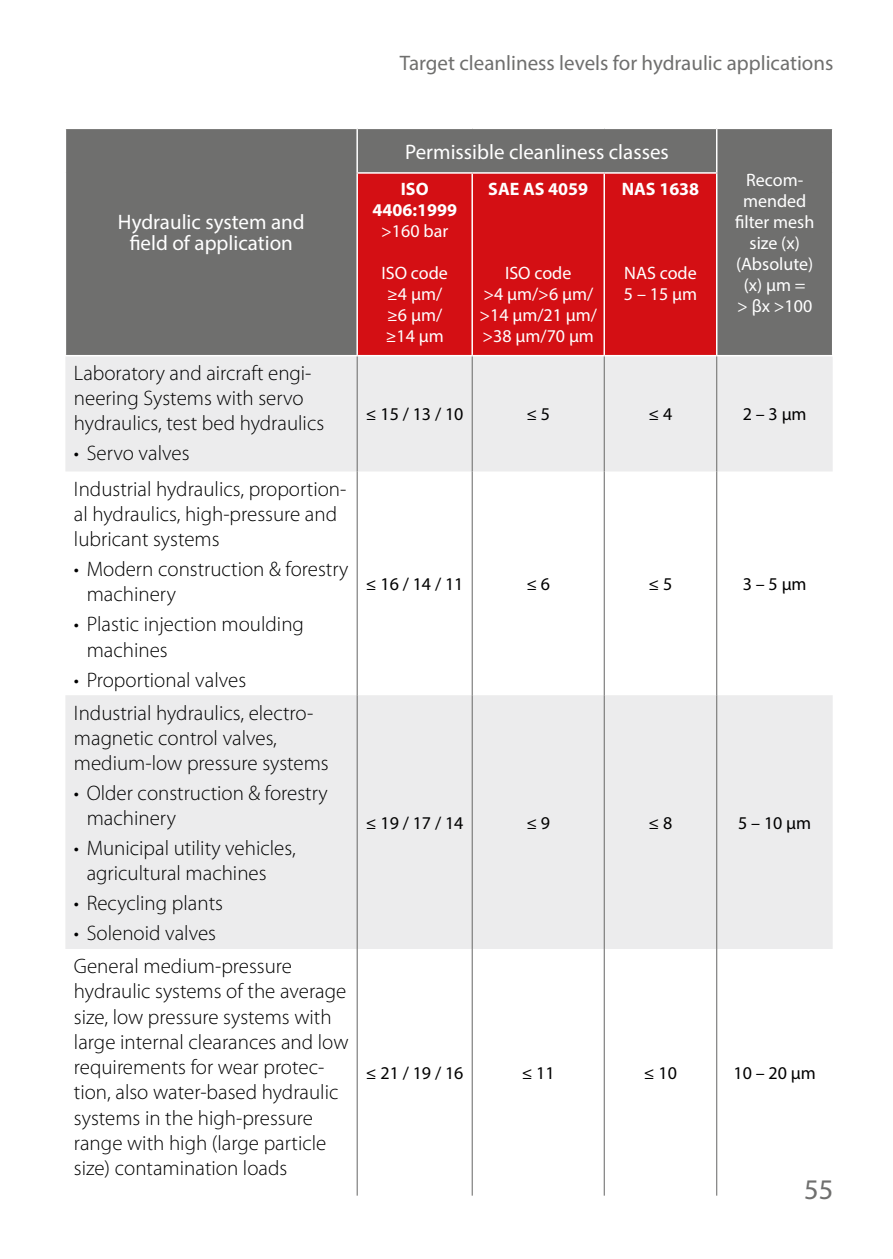
<style>
.page{position:relative;width:893px;height:1259px;background:#fff}
.page>*{position:absolute;margin:0;border:0;box-sizing:border-box;transform-origin:0 0}
.t1{font:28.5px "Myriad Pro";color:#6f6f6e}
.t2{font:300 21px/25.2px "Myriad Pro";color:#000}
.t3{font:21px/21px "Myriad Pro";color:#fff;text-align:center}
.t4{font:21px "Myriad Pro";color:#6f6f6e}
.t5{font:18px/21px "Myriad Pro";color:#fff;text-align:center}
.t6{font:18px "Myriad Pro";color:#000}
.t7{font:700 18px/21px "Myriad Pro";color:#fff;text-align:center}
</style>
<div class="page">
<div style="left:66px;top:129px;width:766px;height:226px;background:#6f6f6e"></div>
<div style="left:358px;top:174px;width:358px;height:181px;background:#d40f14"></div>
<svg style="left:65px;top:356px;width:768px;height:593px;fill:#ececed"></svg>
<hr style="left:356px;top:129px;width:2px;height:43px;background:#fff">
<hr style="left:716px;top:129px;width:1px;height:43px;background:#fff">
<hr style="left:356px;top:172px;width:116px;height:2px;background:#fff">
<hr style="left:356px;top:174px;width:2px;height:181px;background:#fff">
<hr style="left:472px;top:172px;width:132px;height:2px;background:#fff">
<hr style="left:471px;top:174px;width:2px;height:181px;background:#fff">
<hr style="left:604px;top:172px;width:113px;height:2px;background:#fff">
<hr style="left:603px;top:174px;width:2px;height:181px;background:#fff">
<hr style="left:716px;top:174px;width:1px;height:181px;background:#fff">
<hr style="left:357px;top:356px;width:1px;height:115px;background:#6f6f6e">
<hr style="left:472px;top:356px;width:1px;height:115px;background:#6f6f6e">
<hr style="left:716px;top:356px;width:1px;height:115px;background:#6f6f6e">
<hr style="left:604px;top:356px;width:1px;height:115px;background:#6f6f6e">
<hr style="left:357px;top:471px;width:1px;height:224px;background:#6f6f6e">
<hr style="left:472px;top:471px;width:1px;height:224px;background:#6f6f6e">
<hr style="left:716px;top:471px;width:1px;height:224px;background:#6f6f6e">
<hr style="left:604px;top:471px;width:1px;height:224px;background:#6f6f6e">
<hr style="left:357px;top:695px;width:1px;height:254px;background:#6f6f6e">
<hr style="left:472px;top:695px;width:1px;height:254px;background:#6f6f6e">
<hr style="left:716px;top:695px;width:1px;height:254px;background:#6f6f6e">
<hr style="left:604px;top:695px;width:1px;height:254px;background:#6f6f6e">
<hr style="left:357px;top:949px;width:1px;height:246px;background:#6f6f6e">
<hr style="left:472px;top:949px;width:1px;height:246px;background:#6f6f6e">
<hr style="left:716px;top:949px;width:1px;height:246px;background:#6f6f6e">
<hr style="left:604px;top:949px;width:1px;height:246px;background:#6f6f6e">
<p class="t4" style="left:400px;top:50px;width:435px">Target cleanliness levels for hydraulic applications</p>
<p class="t3" style="left:118px;top:211px;width:188px">Hydraulic system and field of application</p>
<p class="t2" style="left:74px;top:360px;width:252px">Laboratory and aircraft engi&shy;neering Systems with servo hydraulics, test bed hydraulics</p>
<p class="t2" style="left:74px;top:440px;width:117px">• Servo valves</p>
<p class="t2" style="left:74px;top:476px;width:274px">Industrial hydraulics, proportion&shy;al hydraulics, high-pressure and lubricant systems</p>
<p class="t2" style="left:87px;top:556px;width:263px;text-indent:-13px">• Modern construction &amp; forestry machinery</p>
<p class="t2" style="left:87px;top:611px;width:219px;text-indent:-13px">• Plastic injection moulding machines</p>
<p class="t2" style="left:74px;top:667px;width:174px">• Proportional valves</p>
<p class="t2" style="left:74px;top:699px;width:256px">Industrial hydraulics, electro&shy;magnetic control valves, medium-low pressure systems</p>
<p class="t2" style="left:87px;top:780px;width:243px;text-indent:-13px">• Older construction &amp; forestry machinery</p>
<p class="t2" style="left:87px;top:835px;width:211px;text-indent:-13px">• Municipal utility vehicles, agricultural machines</p>
<p class="t2" style="left:74px;top:890px;width:151px">• Recycling plants</p>
<p class="t2" style="left:74px;top:920px;width:144px">• Solenoid valves</p>
<p class="t2" style="left:74px;top:953px;width:276px">General medium-pressure hydraulic systems of the average size, low pressure systems with large internal clearances and low requirements for wear protec&shy;tion, also water-based hydraulic systems in the high-pressure range with high (large particle size) contamination loads</p>
<p class="t3" style="left:405px;top:141px;width:265px">Permissible cleanliness classes</p>
<p class="t7" style="left:372px;top:178px;width:86px">ISO<br>4406:1999</p>
<p class="t5" style="left:381px;top:220px;width:69px">&gt;160 bar</p>
<p class="t5" style="left:381px;top:262px;width:68px;text-align:left">ISO code ≥4 µm/ ≥6 µm/ ≥14 µm</p>
<p class="t7" style="left:488px;top:178px;width:101px">SAE AS 4059</p>
<p class="t5" style="left:479px;top:262px;width:119px">ISO code<br>&gt;4 µm/&gt;6 µm/ &gt;14 µm/21 µm/ &gt;38 µm/70 µm</p>
<p class="t7" style="left:622px;top:178px;width:79px">NAS 1638</p>
<p class="t5" style="left:624px;top:262px;width:75px;text-align:left">NAS code<br>5 – 15 µm</p>
<p class="t5" style="left:735px;top:169px;width:81px">Recom&shy;mended filter mesh size (x) (Absolute) (x) µm =<br>&gt; βx &gt;100</p>
<p class="t6" style="left:366px;top:403px;width:99px">≤ 15 / 13 / 10</p>
<p class="t6" style="left:526px;top:403px;width:25px">≤ 5</p>
<p class="t6" style="left:649px;top:403px;width:25px">≤ 4</p>
<p class="t6" style="left:743px;top:403px;width:65px">2 – 3 µm</p>
<p class="t6" style="left:366px;top:573px;width:99px">≤ 16 / 14 / 11</p>
<p class="t6" style="left:526px;top:573px;width:25px">≤ 6</p>
<p class="t6" style="left:649px;top:573px;width:25px">≤ 5</p>
<p class="t6" style="left:743px;top:573px;width:65px">3 – 5 µm</p>
<p class="t6" style="left:366px;top:811px;width:99px">≤ 19 / 17 / 14</p>
<p class="t6" style="left:526px;top:811px;width:25px">≤ 9</p>
<p class="t6" style="left:649px;top:811px;width:25px">≤ 8</p>
<p class="t6" style="left:738px;top:811px;width:75px">5 – 10 µm</p>
<p class="t6" style="left:366px;top:1062px;width:99px">≤ 21 / 19 / 16</p>
<p class="t6" style="left:522px;top:1062px;width:35px">≤ 11</p>
<p class="t6" style="left:644px;top:1062px;width:35px">≤ 10</p>
<p class="t6" style="left:733px;top:1062px;width:84px">10 – 20 µm</p>
<h1 class="t1" style="left:804px;top:1172px;width:31px">55</h1>
</div>
